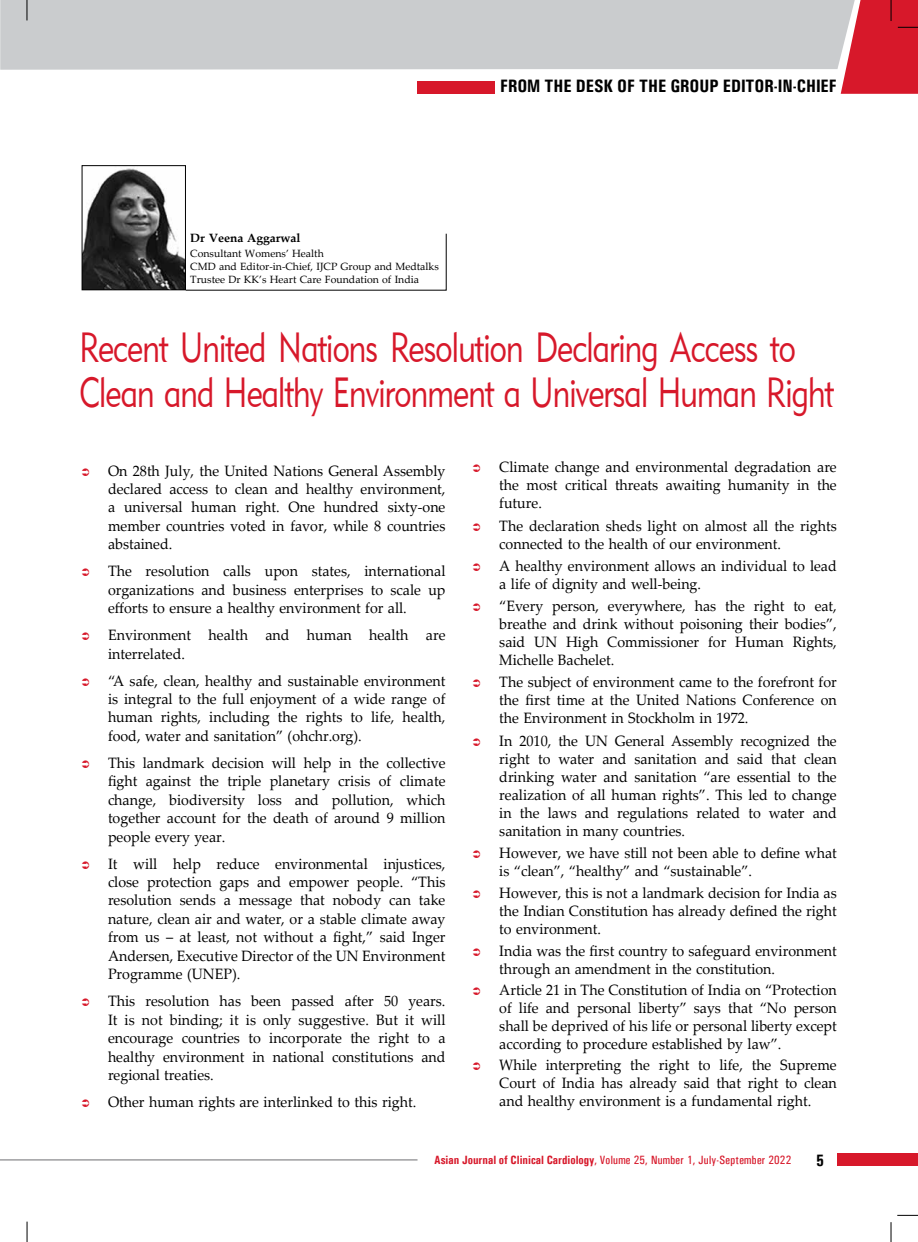
<style>
.page{position:relative;width:918px;height:1242px;background:#fff}
.page>*{position:absolute;margin:0;border:0;box-sizing:border-box;transform-origin:0 0}
.t1{font:42px/45px "Geometric 415 BT Lite A";letter-spacing:-.025em;color:#d7182a;scale:.75 1}
.t2{font:700 condensed 18px "Univers";color:#000}
.t3{font:700 condensed 16.5px "Univers";color:#000}
.t4{font:15px/18.5px "Palatino Linotype";color:#000;text-align:justify;scale:.95 1}
.t5{font:12px "Univers Condensed";letter-spacing:.02em;color:#d7182a}
.t6{font:700 12px "Palatino Linotype";color:#000}
.t7{font:10.5px/12.8px "Palatino Linotype";color:#000}
.s1{font-family:"Univers";font-weight:700;font-stretch:condensed}
</style>
<div class="page">
<div style="left:0;top:0;width:841px;height:70px;background:#caccce"></div>
<svg style="left:27px;top:0;width:1px;height:20px"></svg>
<svg style="left:27px;top:1222px;width:1px;height:20px"></svg>
<svg style="left:841px;top:0;width:77px;height:94px"></svg>
<svg style="left:897px;top:1215px;width:21px;height:1px"></svg>
<svg style="left:891px;top:1222px;width:1px;height:20px"></svg>
<div style="left:837px;top:1154px;width:81px;height:12px;background:#d7182a"></div>
<hr style="left:0;top:1160px;width:418px;height:1px;background:#6d6e71">
<div style="left:417px;top:81px;width:78px;height:13px;background:#d7182a"></div>
<img style="left:84px;top:168px;width:100px;height:120px">
<div style="left:82px;top:165px;width:104px;height:125px;border:1px solid #000"></div>
<svg style="left:185px;top:233px;width:262px;height:58px"></svg>
<p class="t6" style="left:190px;top:230px;width:112px">Dr Veena Aggarwal</p>
<p class="t7" style="left:190px;top:247px;width:250px">Consultant Womens’ Health<br>CMD and Editor-in-Chief, IJCP Group and Medtalks<br>Trustee Dr KK’s Heart Care Foundation of India</p>
<p class="t2" style="left:500px;top:75px;width:149px">FROM THE DESK OF the</p>
<p class="t2" style="left:670px;top:75px;width:168px">GROUP EDITOR-IN-CHIEF</p>
<h1 class="t1" style="left:80px;top:324px;width:1008px">Recent United Nations Resolution Declaring Access to<br>Clean and Healthy Environment a Universal Human Right</h1>
<p class="t4" style="left:108px;top:461px;width:357px">On 28th July, the United Nations General Assembly declared access to clean and healthy environment, a universal human right. One hundred sixty-one member countries voted in favor, while 8 countries abstained.</p>
<p class="t4" style="left:108px;top:561px;width:357px">The resolution calls upon states, international organizations and business enterprises to scale up efforts to ensure a healthy environment for all.</p>
<p class="t4" style="left:108px;top:625px;width:357px">Environment health and human health are interrelated.</p>
<p class="t4" style="left:108px;top:671px;width:357px">“A safe, clean, healthy and sustainable environment is integral to the full enjoyment of a wide range of human rights, including the rights to life, health, food, water and sanitation” (ohchr.org).</p>
<p class="t4" style="left:108px;top:753px;width:357px">This landmark decision will help in the collective fight against the triple planetary crisis of climate change, biodiversity loss and pollution, which together account for the death of around 9 million people every year.</p>
<p class="t4" style="left:108px;top:854px;width:357px">It will help reduce environmental injustices, close protection gaps and empower people. “This resolution sends a message that nobody can take nature, clean air and water, or a stable climate away from us – at least, not without a fight,” said Inger Andersen, Executive Director of the UN Environment Programme (UNEP).</p>
<p class="t4" style="left:108px;top:991px;width:357px">This resolution has been passed after 50 years.<br>It is not binding; it is only suggestive. But it will encourage countries to incorporate the right to a healthy environment in national constitutions and regional treaties.</p>
<p class="t4" style="left:108px;top:1092px;width:326px">Other human rights are interlinked to this right.</p>
<p class="t4" style="left:499px;top:458px;width:357px;line-height:18px">Climate change and environmental degradation are the most critical threats awaiting humanity in the future.</p>
<p class="t4" style="left:499px;top:516px;width:357px;line-height:18px">The declaration sheds light on almost all the rights connected to the health of our environment.</p>
<p class="t4" style="left:499px;top:556px;width:357px;line-height:18px">A healthy environment allows an individual to lead a life of dignity and well-being.</p>
<p class="t4" style="left:499px;top:596px;width:357px;line-height:18px">“Every person, everywhere, has the right to eat, breathe and drink without poisoning their bodies”, said UN High Commissioner for Human Rights, Michelle Bachelet.</p>
<p class="t4" style="left:499px;top:673px;width:357px;line-height:18px">The subject of environment came to the forefront for the first time at the United Nations Conference on the Environment in Stockholm in 1972.</p>
<p class="t4" style="left:499px;top:731px;width:357px;line-height:18px">In 2010, the UN General Assembly recognized the right to water and sanitation and said that clean drinking water and sanitation “are essential to the realization of all human rights”. This led to change in the laws and regulations related to water and sanitation in many countries.</p>
<p class="t4" style="left:499px;top:843px;width:357px;line-height:18px">However, we have still not been able to define what is “clean”, “healthy” and “sustainable”.</p>
<p class="t4" style="left:499px;top:883px;width:357px;line-height:18px">However, this is not a landmark decision for India as the Indian Constitution has already defined the right to environment.</p>
<p class="t4" style="left:499px;top:941px;width:357px;line-height:18px">India was the first country to safeguard environment through an amendment in the constitution.</p>
<p class="t4" style="left:499px;top:980px;width:357px;line-height:18px">Article 21 in The Constitution of India on “Protection of life and personal liberty” says that “No person shall be deprived of his life or personal liberty except according to procedure established by law”.</p>
<p class="t4" style="left:499px;top:1056px;width:357px;line-height:18px">While interpreting the right to life, the Supreme Court of India has already said that right to clean and healthy environment is a fundamental right.</p>
<p class="t5" style="left:434px;top:1153px;width:359px"><span class="s1">Asian Journal of Clinical Cardiology</span>, Volume 25, Number 1, July-September 2022</p>
<p class="t3" style="left:816px;top:1150px;width:9px">5</p>
</div>
